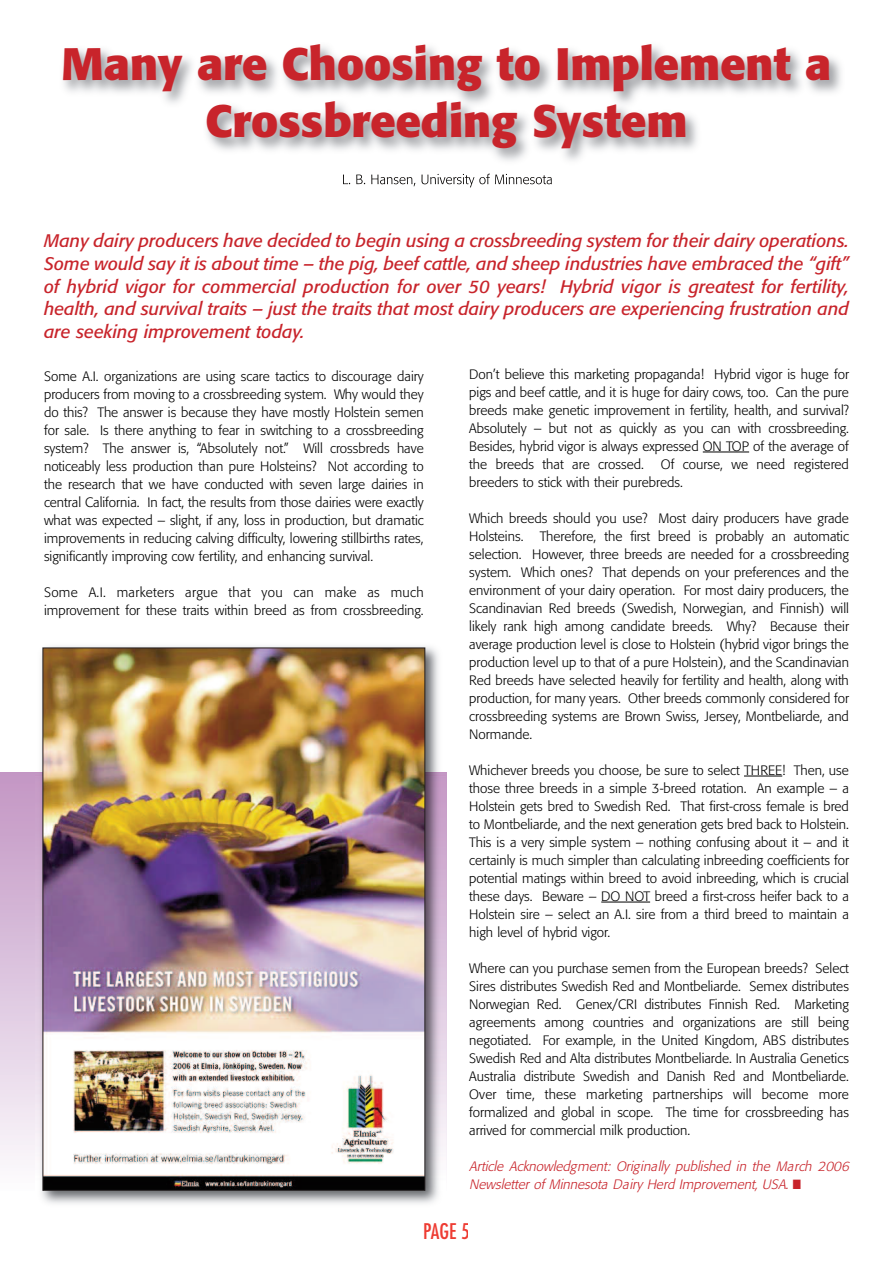
<style>
.page{position:relative;width:893px;height:1263px;background:#fff}
.page>*{position:absolute;margin:0;border:0;box-sizing:border-box;transform-origin:0 0}
.t1{font:700 45px/56.7px "Formata";color:#c8242b;text-align:center}
.t2{font:condensed 21px "Futura";color:#ee3b32}
.t3{font:italic 18px/22.5px "Formata";color:#c8242b;text-align:justify}
.t4{font:300 13.5px/18px "Formata";color:#000;text-align:justify}
.t5{font:italic 300 13.5px/18px "Formata";color:#c8242b}
</style>
<div class="page">
<div style="left:0;top:772px;width:447px;height:419px;background:linear-gradient(to bottom,#c194c3,#fbfafd)"></div>
<img style="left:41px;top:646px;width:398px;height:558px">
<img style="left:35px;top:772px;width:410px;height:419px">
<img style="left:45px;top:649px;width:378px;height:540px">
<hr style="left:703px;top:452px;width:46px;height:1px;background:#000">
<hr style="left:744px;top:776px;width:38px;height:1px;background:#000">
<hr style="left:601px;top:902px;width:49px;height:1px;background:#000">
<img style="left:63px;top:46px;width:778px;height:142px">
<img style="left:343px;top:175px;width:68px;height:9px">
<h1 class="t1" style="left:62px;top:39px;width:771px">Many are Choosing to Implement a<br>Crossbreeding System</h1>
<p class="t3" style="left:44px;top:231px;width:806px">Many dairy producers have decided to begin using a crossbreeding system for their dairy operations.<br>Some would say it is about time – the pig, beef cattle, and sheep industries have embraced the “gift” of hybrid vigor for commercial production for over 50 years! Hybrid vigor is greatest for fertility, health, and survival traits – just the traits that most dairy producers are experiencing frustration and are seeking improvement today.</p>
<p class="t4" style="left:44px;top:368px;width:381px">Some A.I. organizations are using scare tactics to discourage dairy producers from moving to a crossbreeding system. Why would they do this? The answer is because they have mostly Holstein semen for sale. Is there anything to fear in switching to a crossbreeding system? The answer is, “Absolutely not.” Will crossbreds have noticeably less production than pure Holsteins? Not according to the research that we have conducted with seven large dairies in central California. In fact, the results from those dairies were exactly what was expected – slight, if any, loss in production, but dramatic improvements in reducing calving difficulty, lowering stillbirths rates, significantly improving cow fertility, and enhancing survival.</p>
<p class="t4" style="left:44px;top:584px;width:381px">Some A.I. marketers argue that you can make as much improvement for these traits within breed as from crossbreeding.</p>
<p class="t4" style="left:469px;top:366px;width:381px">Don’t believe this marketing propaganda! Hybrid vigor is huge for pigs and beef cattle, and it is huge for dairy cows, too. Can the pure breeds make genetic improvement in fertility, health, and survival?<br>Absolutely – but not as quickly as you can with crossbreeding.<br>Besides, hybrid vigor is always expressed ON TOP of the average of the breeds that are crossed.</p>
<p class="t4" style="left:469px;top:456px;width:381px;text-indent:192px">Of course, we need registered breeders to stick with their purebreds.</p>
<p class="t4" style="left:469px;top:510px;width:381px">Which breeds should you use? Most dairy producers have grade Holsteins. Therefore, the first breed is probably an automatic selection. However, three breeds are needed for a crossbreeding system. Which ones? That depends on your preferences and the environment of your dairy operation. For most dairy producers, the Scandinavian Red breeds (Swedish, Norwegian, and Finnish) will likely rank high among candidate breeds. Why? Because their average production level is close to Holstein (hybrid vigor brings the production level up to that of a pure Holstein), and the Scandinavian Red breeds have selected heavily for fertility and health, along with production, for many years. Other breeds commonly considered for crossbreeding systems are Brown Swiss, Jersey, Montbeliarde, and Normande.</p>
<p class="t4" style="left:469px;top:762px;width:381px">Whichever breeds you choose, be sure to select THREE! Then, use those three breeds in a simple 3-breed rotation. An example – a Holstein gets bred to Swedish Red. That first-cross female is bred to Montbeliarde, and the next generation gets bred back to Holstein.<br>This is a very simple system – nothing confusing about it – and it certainly is much simpler than calculating inbreeding coefficients for potential matings within breed to avoid inbreeding, which is crucial these days. Beware – DO NOT breed a first-cross heifer back to a Holstein sire – select an A.I. sire from a third breed to maintain a high level of hybrid vigor.</p>
<p class="t4" style="left:469px;top:960px;width:381px">Where can you purchase semen from the European breeds? Select Sires distributes Swedish Red and Montbeliarde. Semex distributes Norwegian Red. Genex/CRI distributes Finnish Red. Marketing agreements among countries and organizations are still being negotiated. For example, in the United Kingdom, ABS distributes Swedish Red and Alta distributes Montbeliarde. In Australia Genetics Australia distribute Swedish and Danish Red and Montbeliarde.<br>Over time, these marketing partnerships will become more formalized and global in scope. The time for crossbreeding has arrived for commercial milk production.</p>
<p class="t5" style="left:469px;top:1158px;width:384px">Article Acknowledgment: Originally published in the March 2006<br>Newsletter of Minnesota Dairy Herd Improvement, USA. ■</p>
<h2 class="t2" style="left:423px;top:1222px;width:48px">PAGE 5</h2>
</div>
